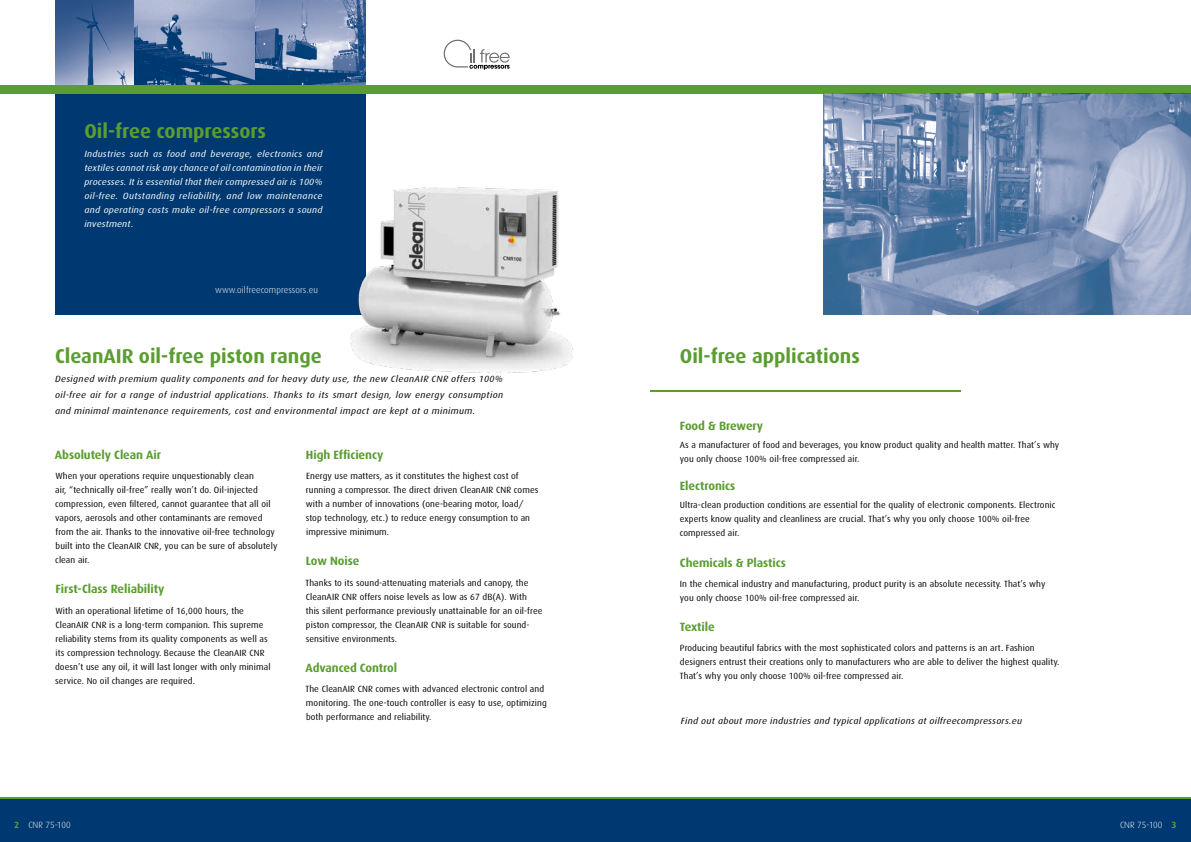
<style>
.page{position:relative;width:1191px;height:842px;background:#fff}
.page>*{position:absolute;margin:0;border:0;box-sizing:border-box;transform-origin:0 0}
.t1{font:700 20px "Dax";color:#5b9d30}
.t2{font:700 12px "Dax";letter-spacing:-.005em;color:#5b9d30}
.t3{font:9px/14px "Dax";letter-spacing:.01em;color:#000}
.t4{font:italic 9px/16px "Dax";letter-spacing:.03em;color:#000;text-align:justify;scale:1.05 1}
.t5{font:italic 9px/14px "Dax";letter-spacing:.03em;color:#fff;text-align:justify;scale:1.05 1}
.t6{font:300 9px "Dax";letter-spacing:.01em;color:#fff}
.s1{font-weight:700;color:#5b9d30}
</style>
<div class="page">
<div style="left:55px;top:0;width:311px;height:315px;background:#003971"></div>
<img style="left:55px;top:0;width:79px;height:85px">
<img style="left:134px;top:0;width:232px;height:85px">
<img style="left:350px;top:187px;width:223px;height:186px">
<div style="left:0;top:85px;width:1191px;height:9px;background:#5b9d30"></div>
<svg style="left:444px;top:40px;width:66px;height:30px"></svg>
<img style="left:823px;top:94px;width:368px;height:221px">
<hr style="left:650px;top:390px;width:311px;height:2px;background:#5b9d30">
<div style="left:0;top:798px;width:1191px;height:44px;background:#003971"></div>
<hr style="left:0;top:797px;width:1191px;height:2px;background:#5b9d30">
<h1 class="t1" style="left:84px;top:120px;width:183px">Oil-free compressors</h1>
<p class="t5" style="left:84px;top:147px;width:228px">Industries such as food and beverage, electronics and textiles cannot risk any chance of oil contamination in their processes. It is essential that their compressed air is 100% oil-free. Outstanding reliability, and low maintenance and operating costs make oil-free compressors a sound investment.</p>
<p class="t6" style="left:215px;top:284px;width:104px">www.oilfreecompressors.eu</p>
<h1 class="t1" style="left:55px;top:345px;width:268px">CleanAIR oil-free piston range</h1>
<h1 class="t1" style="left:680px;top:345px;width:182px">Oil-free applications</h1>
<p class="t4" style="left:55px;top:371px;width:428px">Designed with premium quality components and for heavy duty use, the new CleanAIR CNR offers 100% oil-free air for a range of industrial applications. Thanks to its smart design, low energy consumption and minimal maintenance requirements, cost and environmental impact are kept at a minimum.</p>
<h2 class="t2" style="left:55px;top:448px;width:108px">Absolutely Clean Air</h2>
<p class="t3" style="left:55px;top:469px;width:224px">When your operations require unquestionably clean<br>air, “technically oil-free” really won’t do. Oil-injected compression, even filtered, cannot guarantee that all oil vapors, aerosols and other contaminants are removed from the air. Thanks to the innovative oil-free technology built into the CleanAIR CNR, you can be sure of absolutely clean air.</p>
<h2 class="t2" style="left:55px;top:582px;width:110px">First-Class Reliability</h2>
<p class="t3" style="left:55px;top:603px;width:217px">With an operational lifetime of 16,000 hours, the CleanAIR CNR is a long-term companion. This supreme reliability stems from its quality components as well as its compression technology. Because the CleanAIR CNR doesn’t use any oil, it will last longer with only minimal service. No oil changes are required.</p>
<h2 class="t2" style="left:680px;top:419px;width:85px">Food &amp; Brewery</h2>
<p class="t3" style="left:680px;top:438px;width:381px">As a manufacturer of food and beverages, you know product quality and health matter. That’s why you only choose 100% oil-free compressed air.</p>
<h2 class="t2" style="left:680px;top:479px;width:57px">Electronics</h2>
<p class="t3" style="left:680px;top:498px;width:377px">Ultra-clean production conditions are essential for the quality of electronic components. Electronic experts know quality and cleanliness are crucial. That’s why you only choose 100% oil-free compressed air.</p>
<h2 class="t2" style="left:680px;top:555px;width:108px">Chemicals &amp; Plastics</h2>
<p class="t3" style="left:680px;top:577px;width:367px">In the chemical industry and manufacturing, product purity is an absolute necessity. That’s why you only choose 100% oil-free compressed air.</p>
<h2 class="t2" style="left:680px;top:620px;width:36px">Textile</h2>
<p class="t3" style="left:680px;top:641px;width:381px">Producing beautiful fabrics with the most sophisticated colors and patterns is an art. Fashion designers entrust their creations only to manufacturers who are able to deliver the highest quality.<br>That’s why you only choose 100% oil-free compressed air.</p>
<h2 class="t2" style="left:306px;top:448px;width:79px">High Efficiency</h2>
<p class="t3" style="left:306px;top:469px;width:234px">Energy use matters, as it constitutes the highest cost of running a compressor. The direct driven CleanAIR CNR comes with a number of innovations (one-bearing motor, load/ stop technology, etc.) to reduce energy consumption to an impressive minimum.</p>
<h2 class="t2" style="left:306px;top:554px;width:55px">Low Noise</h2>
<p class="t3" style="left:305px;top:575px;width:238px">Thanks to its sound-attenuating materials and canopy, the CleanAIR CNR offers noise levels as low as 67 dB(A). With this silent performance previously unattainable for an oil-free piston compressor, the CleanAIR CNR is suitable for sound&shy;sensitive environments.</p>
<h2 class="t2" style="left:305px;top:661px;width:93px">Advanced Control</h2>
<p class="t3" style="left:305px;top:682px;width:243px">The CleanAIR CNR comes with advanced electronic control and monitoring. The one-touch controller is easy to use, optimizing both performance and reliability.</p>
<p class="t4" style="left:681px;top:713px;width:326px">Find out about more industries and typical applications at oilfreecompressors.eu</p>
<p class="t6" style="left:14px;top:820px;width:58px"><span class="s1">2</span> CNR 75-100</p>
<p class="t6" style="left:1120px;top:820px;width:58px">CNR 75-100 <span class="s1">3</span></p>
</div>
